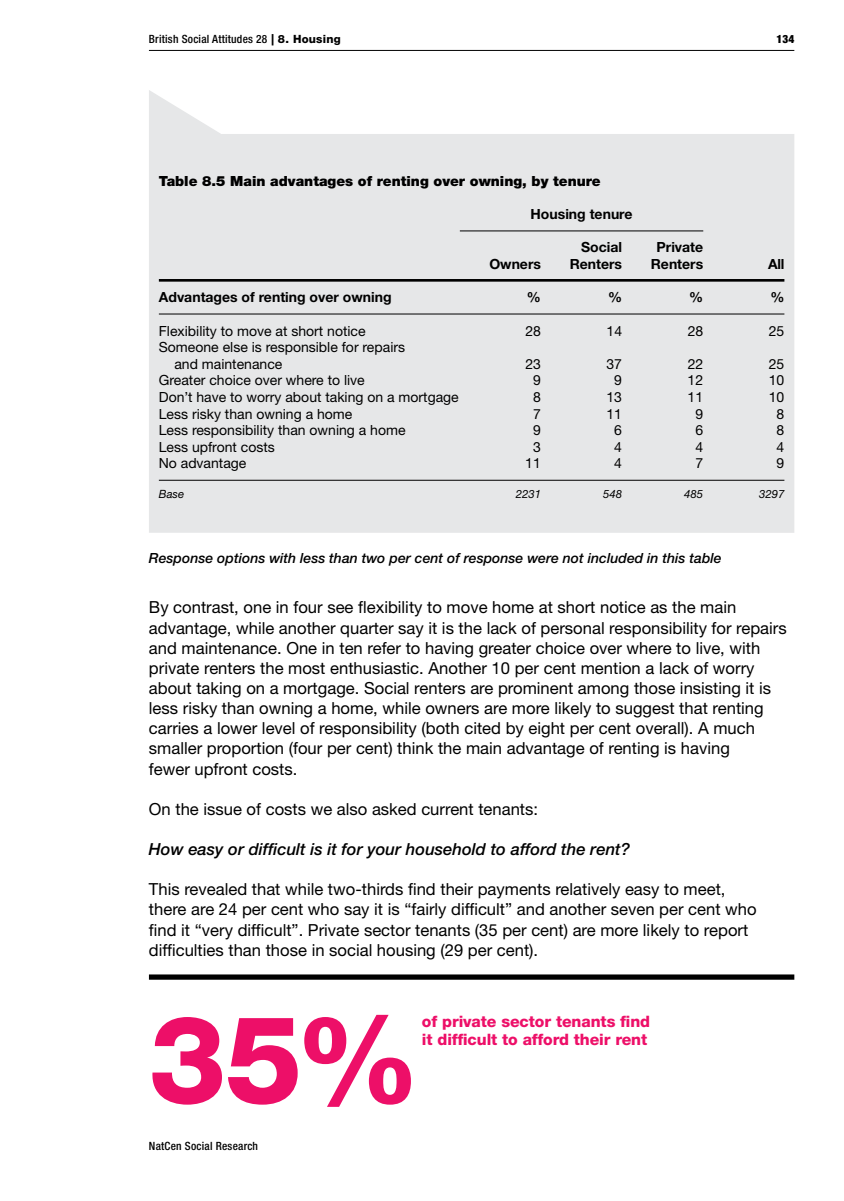
<style>
.page{position:relative;width:844px;height:1201px;background:#fff}
.page>*{position:absolute;margin:0;border:0;box-sizing:border-box;transform-origin:0 0}
.t1{font:800 122.5px "Helvetica Neue LT Std";color:#ed0f68}
.t2{font:16.62px/20.1px "Helvetica Neue LT Std";color:#000}
.t3{font:italic 500 16.62px "Helvetica Neue LT Std";color:#000}
.t4{font:800 15.75px/17.5px "Helvetica Neue LT Std";letter-spacing:-.005em;color:#ed0f68}
.t5{font:14px/16.6px "Helvetica Neue LT Std";color:#000}
.t6{font:700 14px/16.6px "Helvetica Neue LT Std";color:#000;text-align:right}
.t7{font:italic 500 14px "Helvetica Neue LT Std";color:#000}
.t8{font:900 14px "Helvetica Neue LT Std";color:#000}
.t9{font:500 condensed 11.38px "Helvetica Neue LT Std";letter-spacing:.02em;color:#000}
.t10{font:italic 11.38px "Helvetica Neue LT Std";color:#000}
.t11{font:900 condensed 11.38px "Helvetica Neue LT Std";color:#000}
.s1{font-weight:800;font-stretch:normal}
</style>
<div class="page">
<hr style="left:149px;top:50px;width:645px;height:1px;background:#000">
<svg style="left:149px;top:90px;width:645px;height:443px;background:#e7e8e9"></svg>
<hr style="left:459px;top:230px;width:244px;height:1px;background:#000">
<hr style="left:159px;top:279px;width:625px;height:3px;background:#000">
<hr style="left:159px;top:313px;width:625px;height:1px;background:#000">
<hr style="left:159px;top:480px;width:625px;height:1px;background:#000">
<div style="left:149px;top:974px;width:645px;height:5px;background:#000"></div>
<p class="t9" style="left:149px;top:32px;width:193px">British Social Attitudes 28 <span class="s1">| 8. Housing</span></p>
<p class="t11" style="left:776px;top:32px;width:19px">134</p>
<p class="t8" style="left:159px;top:172px;width:443px">Table 8.5 Main advantages of renting over owning, by tenure</p>
<p class="t6" style="left:530px;top:205px;width:103px">Housing tenure</p>
<p class="t6" style="left:489px;top:255px;width:53px">Owners</p>
<p class="t6" style="left:569px;top:239px;width:54px">Social<br>Renters</p>
<p class="t6" style="left:650px;top:239px;width:54px;text-align:center">Private<br>Renters</p>
<p class="t6" style="left:768px;top:255px;width:18px">All</p>
<p class="t6" style="left:159px;top:288px;width:234px">Advantages of renting over owning</p>
<p class="t6" style="left:527px;top:288px;width:15px">%</p>
<p class="t6" style="left:608px;top:288px;width:15px">%</p>
<p class="t6" style="left:689px;top:288px;width:15px">%</p>
<p class="t6" style="left:770px;top:288px;width:15px">%</p>
<p class="t5" style="left:159px;top:322px;width:208px">Flexibility to move at short notice</p>
<p class="t5" style="left:525px;top:322px;width:17px">28</p>
<p class="t5" style="left:606px;top:322px;width:17px">14</p>
<p class="t5" style="left:687px;top:322px;width:17px">28</p>
<p class="t5" style="left:768px;top:322px;width:17px">25</p>
<p class="t5" style="left:174px;top:338px;width:232px;text-indent:-16px">Someone else is responsible for repairs and maintenance</p>
<p class="t5" style="left:525px;top:355px;width:17px">23</p>
<p class="t5" style="left:606px;top:355px;width:17px">37</p>
<p class="t5" style="left:687px;top:355px;width:17px">22</p>
<p class="t5" style="left:768px;top:355px;width:17px">25</p>
<p class="t5" style="left:159px;top:372px;width:207px">Greater choice over where to live</p>
<p class="t5" style="left:533px;top:372px;width:9px">9</p>
<p class="t5" style="left:614px;top:372px;width:9px">9</p>
<p class="t5" style="left:687px;top:372px;width:17px">12</p>
<p class="t5" style="left:768px;top:372px;width:17px">10</p>
<p class="t5" style="left:159px;top:388px;width:301px">Don’t have to worry about taking on a mortgage</p>
<p class="t5" style="left:533px;top:388px;width:9px">8</p>
<p class="t5" style="left:606px;top:388px;width:17px">13</p>
<p class="t5" style="left:687px;top:388px;width:17px">11</p>
<p class="t5" style="left:768px;top:388px;width:17px">10</p>
<p class="t5" style="left:159px;top:405px;width:195px">Less risky than owning a home</p>
<p class="t5" style="left:533px;top:405px;width:9px">7</p>
<p class="t5" style="left:606px;top:405px;width:17px">11</p>
<p class="t5" style="left:695px;top:405px;width:9px">9</p>
<p class="t5" style="left:776px;top:405px;width:9px">8</p>
<p class="t5" style="left:159px;top:422px;width:248px">Less responsibility than owning a home</p>
<p class="t5" style="left:533px;top:422px;width:9px">9</p>
<p class="t5" style="left:614px;top:422px;width:9px">6</p>
<p class="t5" style="left:695px;top:422px;width:9px">6</p>
<p class="t5" style="left:776px;top:422px;width:9px">8</p>
<p class="t5" style="left:159px;top:438px;width:117px">Less upfront costs</p>
<p class="t5" style="left:533px;top:438px;width:9px">3</p>
<p class="t5" style="left:614px;top:438px;width:9px">4</p>
<p class="t5" style="left:695px;top:438px;width:9px">4</p>
<p class="t5" style="left:776px;top:438px;width:9px">4</p>
<p class="t5" style="left:159px;top:455px;width:89px">No advantage</p>
<p class="t5" style="left:525px;top:455px;width:17px">11</p>
<p class="t5" style="left:614px;top:455px;width:9px">4</p>
<p class="t5" style="left:695px;top:455px;width:9px">7</p>
<p class="t5" style="left:776px;top:455px;width:9px">9</p>
<p class="t10" style="left:159px;top:487px;width:27px">Base</p>
<p class="t10" style="left:515px;top:487px;width:27px">2231</p>
<p class="t10" style="left:603px;top:487px;width:20px">548</p>
<p class="t10" style="left:684px;top:487px;width:20px">485</p>
<p class="t10" style="left:758px;top:487px;width:27px">3297</p>
<p class="t7" style="left:149px;top:549px;width:574px">Response options with less than two per cent of response were not included in this table</p>
<p class="t2" style="left:149px;top:597px;width:639px">By contrast, one in four see flexibility to move home at short notice as the main advantage, while another quarter say it is the lack of personal responsibility for repairs and maintenance. One in ten refer to having greater choice over where to live, with private renters the most enthusiastic. Another 10 per cent mention a lack of worry about taking on a mortgage. Social renters are prominent among those insisting it is less risky than owning a home, while owners are more likely to suggest that renting carries a lower level of responsibility (both cited by eight per cent overall). A much smaller proportion (four per cent) think the main advantage of renting is having<br>fewer upfront costs.</p>
<p class="t2" style="left:149px;top:798px;width:390px">On the issue of costs we also asked current tenants:</p>
<p class="t3" style="left:149px;top:839px;width:482px">How easy or difficult is it for your household to afford the rent?</p>
<p class="t2" style="left:149px;top:879px;width:609px">This revealed that while two-thirds find their payments relatively easy to meet, there are 24 per cent who say it is “fairly difficult” and another seven per cent who find it “very difficult”. Private sector tenants (35 per cent) are more likely to report difficulties than those in social housing (29 per cent).</p>
<h1 class="t1" style="left:149px;top:987px;width:272px">35%</h1>
<p class="t4" style="left:422px;top:1012px;width:229px">of private sector tenants find it difficult to afford their rent</p>
<p class="t9" style="left:149px;top:1138px;width:111px">NatCen Social Research</p>
</div>
